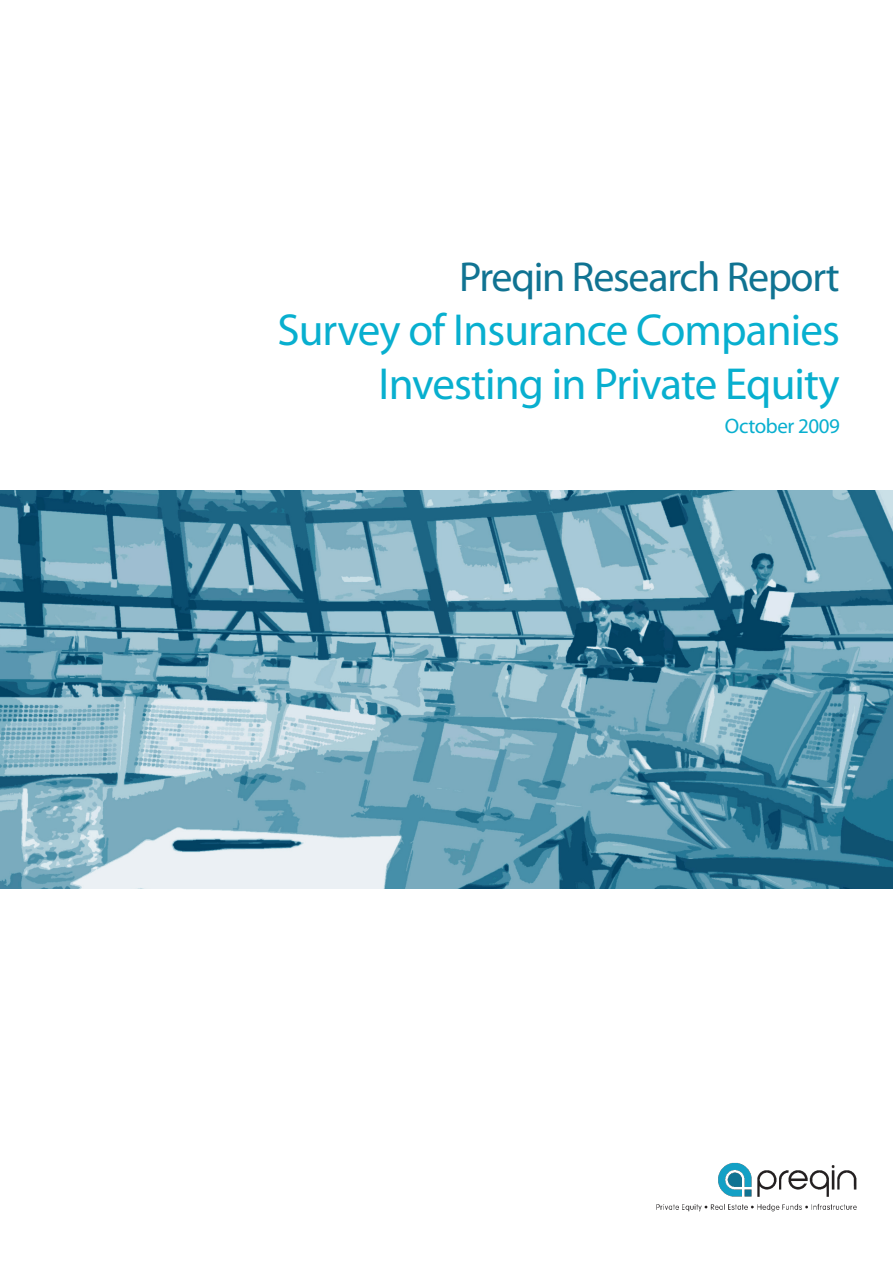
<style>
.page{position:relative;width:893px;height:1263px;background:#fff}
.page>*{position:absolute;margin:0;border:0;box-sizing:border-box;transform-origin:0 0}
.t1{font:45px/54px "Myriad Pro";letter-spacing:-.02em;color:#08afcf;text-align:right}
.t2{font:42px "Myriad Pro";letter-spacing:-.03em;color:#107392}
.t3{font:21px "Myriad Pro";letter-spacing:-.02em;color:#08afcf}
</style>
<div class="page">
<img style="left:656px;top:1162px;width:201px;height:50px">
<img style="left:0;top:490px;width:893px;height:399px">
<p class="t2" style="left:459px;top:251px;width:382px">Preqin Research Report</p>
<p class="t1" style="left:277px;top:302px;width:564px">Survey of Insurance Companies<br>Investing in Private Equity</p>
<p class="t3" style="left:725px;top:413px;width:116px">October 2009</p>
</div>
